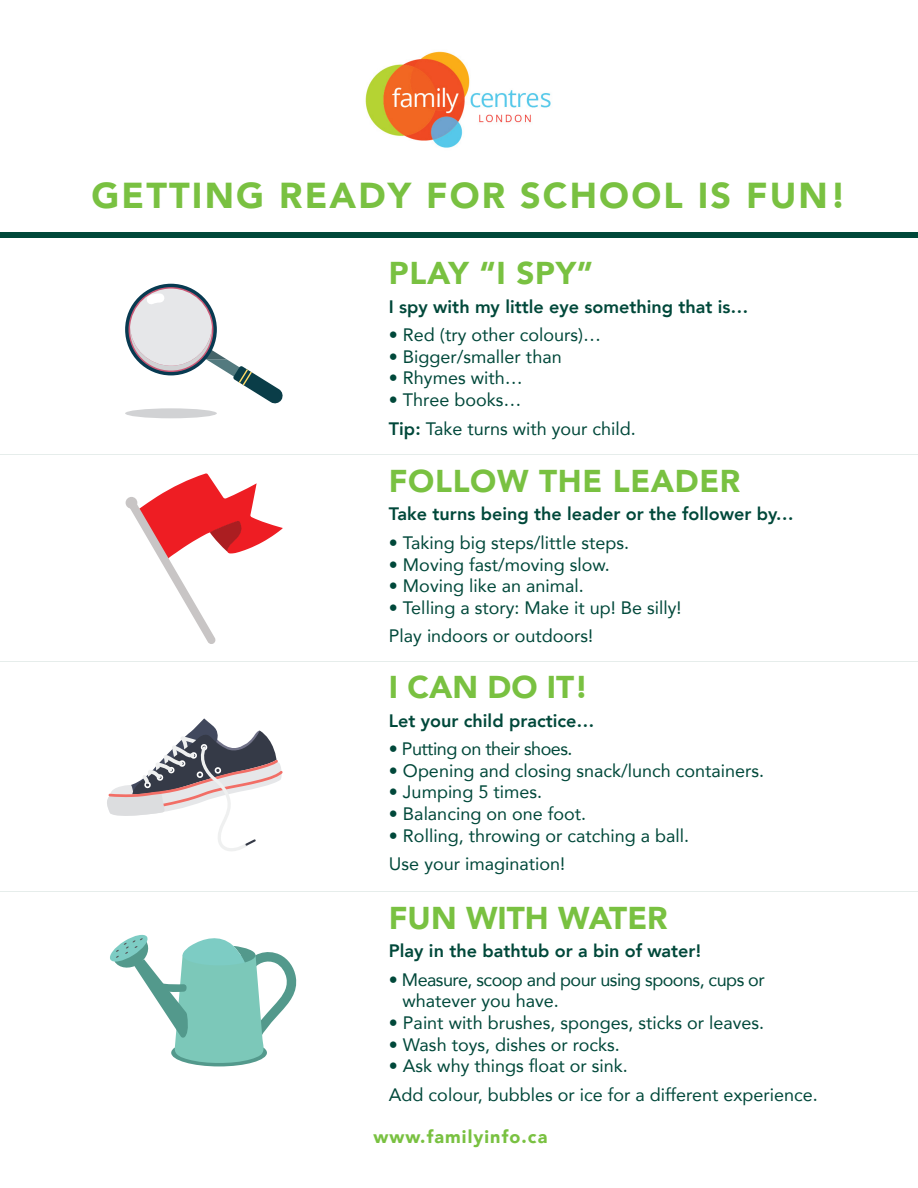
<style>
.page{position:relative;width:918px;height:1188px;background:#fff}
.page>*{position:absolute;margin:0;border:0;box-sizing:border-box;transform-origin:0 0}
.t1{font:900 36px "Avenir";letter-spacing:.06em;color:#79c141}
.t2{font:900 31.5px "Avenir";letter-spacing:.02em;color:#79c141}
.t3{font:900 31.5px "Avenir";color:#79c141}
.t4{font:18px "Avenir";color:#00483a}
.t5{font:800 18px "Avenir";color:#00483a}
.t6{font:18px "Avenir";letter-spacing:-.03em;color:#00483a}
.t7{font:900 18px "Avenir";letter-spacing:.06em;color:#79c141}
.s1{font-weight:800}
</style>
<div class="page">
<div style="left:0;top:232px;width:918px;height:6px;background:#00483a"></div>
<hr style="left:0;top:454px;width:918px;height:1px;background:#e6edeb">
<hr style="left:0;top:661px;width:918px;height:1px;background:#e6edeb">
<hr style="left:0;top:891px;width:918px;height:1px;background:#e6edeb">
<svg style="left:125px;top:284px;width:92px;height:91px"></svg>
<div style="left:130px;top:289px;width:82px;height:77px;background:#e6e7e9;border-radius:50%"></div>
<svg style="left:130px;top:327px;width:153px;height:77px"></svg>
<svg style="left:139px;top:289px;width:26px;height:15px"></svg>
<div style="left:125px;top:408px;width:92px;height:10px;background:#d1d2d4;border-radius:50%"></div>
<svg style="left:128px;top:473px;width:155px;height:171px"></svg>
<div style="left:126px;top:497px;width:11px;height:12px;background:#c8c5c5;border-radius:50%"></div>
<svg style="left:107px;top:718px;width:176px;height:133px"></svg>
<div style="left:171px;top:1039px;width:96px;height:27px;background:#53998c;border-radius:50%"></div>
<svg style="left:110px;top:934px;width:187px;height:129px"></svg>
<img style="left:365px;top:51px;width:186px;height:97px">
<p class="t1" style="left:91px;top:164px;width:756px">GETTING READY FOR SCHOOL IS FUN!</p>
<p class="t2" style="left:389px;top:246px;width:206px">PLAY “I SPY”</p>
<p class="t5" style="left:389px;top:292px;width:361px">I spy with my little eye something that is…</p>
<p class="t4" style="left:389px;top:321px;width:214px">• Red (try other colours)…</p>
<p class="t4" style="left:389px;top:342px;width:174px">• Bigger/smaller than</p>
<p class="t4" style="left:389px;top:364px;width:135px">• Rhymes with…</p>
<p class="t4" style="left:389px;top:385px;width:134px">• Three books…</p>
<p class="t4" style="left:389px;top:414px;width:248px"><span class="s1">Tip:</span> Take turns with your child.</p>
<p class="t2" style="left:389px;top:454px;width:353px">FOLLOW THE LEADER</p>
<p class="t5" style="left:389px;top:500px;width:406px">Take turns being the leader or the follower by…</p>
<p class="t4" style="left:389px;top:528px;width:242px">• Taking big steps/little steps.</p>
<p class="t4" style="left:389px;top:550px;width:222px">• Moving fast/moving slow.</p>
<p class="t4" style="left:389px;top:571px;width:196px">• Moving like an animal.</p>
<p class="t4" style="left:389px;top:593px;width:294px">• Telling a story: Make it up! Be silly!</p>
<p class="t4" style="left:389px;top:622px;width:206px">Play indoors or outdoors!</p>
<p class="t2" style="left:389px;top:660px;width:201px">I CAN DO IT!</p>
<p class="t5" style="left:389px;top:707px;width:207px">Let your child practice…</p>
<p class="t6" style="left:389px;top:735px;width:185px">• Putting on their shoes.</p>
<p class="t4" style="left:389px;top:756px;width:377px">• Opening and closing snack/lunch containers.</p>
<p class="t4" style="left:389px;top:778px;width:155px">• Jumping 5 times.</p>
<p class="t4" style="left:389px;top:799px;width:199px">• Balancing on one foot.</p>
<p class="t4" style="left:389px;top:821px;width:302px">• Rolling, throwing or catching a ball.</p>
<p class="t4" style="left:389px;top:849px;width:178px">Use your imagination!</p>
<p class="t3" style="left:389px;top:891px;width:280px">FUN WITH WATER</p>
<p class="t5" style="left:389px;top:937px;width:314px">Play in the bathtub or a bin of water!</p>
<p class="t6" style="left:389px;top:965px;width:377px">• Measure, scoop and pour using spoons, cups or</p>
<p class="t4" style="left:402px;top:987px;width:158px">whatever you have.</p>
<p class="t4" style="left:389px;top:1008px;width:377px">• Paint with brushes, sponges, sticks or leaves.</p>
<p class="t4" style="left:389px;top:1030px;width:232px">• Wash toys, dishes or rocks.</p>
<p class="t4" style="left:389px;top:1052px;width:240px">• Ask why things float or sink.</p>
<p class="t4" style="left:389px;top:1080px;width:430px">Add colour, bubbles or ice for a different experience.</p>
<p class="t7" style="left:373px;top:1121px;width:175px">www.familyinfo.ca</p>
</div>
